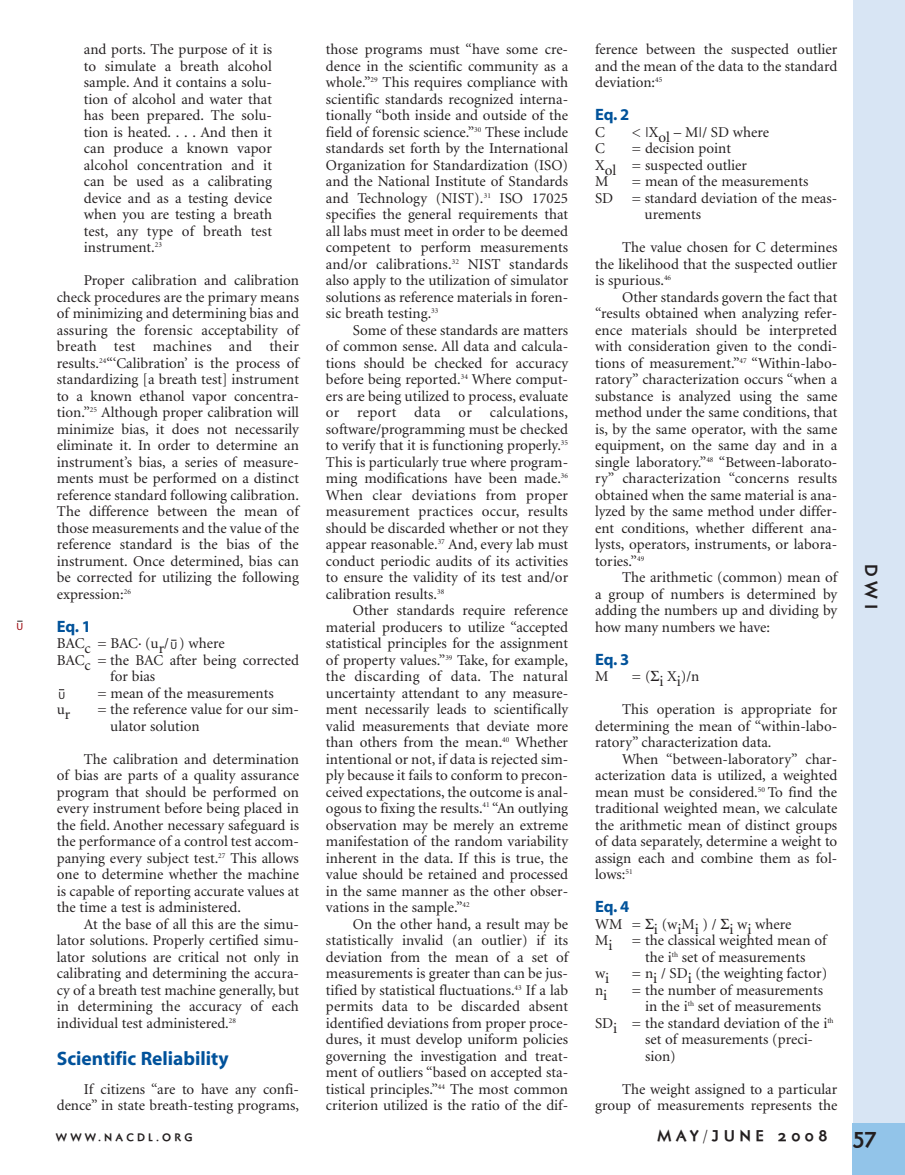
<style>
.page{position:relative;width:905px;height:1175px;background:#fff}
.page>*{position:absolute;margin:0;border:0;box-sizing:border-box;transform-origin:0 0}
.t1{font:700 21px "Naniara";color:#231f20;scale:.95 1}
.t2{font:700 19.5px "Myriad";color:#01529b}
.t3{font:700 16.5px "Myriad";letter-spacing:-.005em;color:#01529a}
.t4{font:700 16.5px "Naniara";color:#231f20}
.t5{font:15px/16.5px "Minion";color:#231f20;text-align:justify}
.t6{font:700 15px "Naniara";letter-spacing:.3em;color:#231f20}
.t7{font:700 10.5px "Naniara";letter-spacing:.3em;color:#231f20}
.t8{font:10.5px "Myriad";color:#231f20}
.t9{font:10.5px "Myriad";color:#9d070d}
</style>
<div class="page">
<div style="left:852px;top:0;width:52px;height:1174px;background:#d8e5f4"></div>
<div style="left:852px;top:1123px;width:52px;height:51px;background:#92c4e9"></div>
<p class="t9" style="left:17px;top:622px;width:8px">U</p>
<p class="t5" style="left:84px;top:42px;width:190px">and ports. The purpose of it is to simulate a breath alcohol sample. And it contains a solu&shy;tion of alcohol and water that has been prepared. The solu&shy;tion is heated. . . . And then it can produce a known vapor alcohol concentration and it can be used as a calibrating device and as a testing device when you are testing a breath test, any type of breath test instrument.<sup>23</sup></p>
<p class="t5" style="left:57px;top:273px;width:244px;text-indent:27px">Proper calibration and calibration check procedures are the primary means of minimizing and determining bias and assuring the forensic acceptability of breath test machines and their results.<sup>24</sup>“‘Calibration’ is the process of standardizing [a breath test] instrument to a known ethanol vapor concentra&shy;tion.”<sup>25</sup> Although proper calibration will minimize bias, it does not necessarily eliminate it. In order to determine an instrument’s bias, a series of measure&shy;ments must be performed on a distinct reference standard following calibration.<br>The difference between the mean of those measurements and the value of the reference standard is the bias of the instrument. Once determined, bias can be corrected for utilizing the following expression:<sup>26</sup></p>
<p class="t3" style="left:57px;top:620px;width:36px">Eq. 1</p>
<p class="t5" style="left:57px;top:636px;width:169px">BACc = BAC. (ur/ ) where</p>
<p class="t5" style="left:57px;top:653px;width:244px">BACc = the BAC after being corrected</p>
<p class="t5" style="left:110px;top:669px;width:46px">for bias</p>
<p class="t5" style="left:97px;top:686px;width:178px">= mean of the measurements</p>
<p class="t5" style="left:57px;top:705px;width:15px">ur</p>
<p class="t5" style="left:110px;top:702px;width:190px;text-indent:-13px">= the reference value for our sim&shy;ulator solution</p>
<p class="t5" style="left:57px;top:752px;width:244px;text-indent:27px">The calibration and determination of bias are parts of a quality assurance program that should be performed on every instrument before being placed in the field. Another necessary safeguard is the performance of a control test accom&shy;panying every subject test.<sup>27</sup> This allows one to determine whether the machine is capable of reporting accurate values at the time a test is administered.</p>
<p class="t5" style="left:57px;top:917px;width:244px;text-indent:27px">At the base of all this are the simu&shy;lator solutions. Properly certified simu&shy;lator solutions are critical not only in calibrating and determining the accura&shy;cy of a breath test machine generally, but in determining the accuracy of each individual test administered.<sup>28</sup></p>
<h2 class="t2" style="left:57px;top:1051px;width:173px">Scientific Reliability</h2>
<p class="t5" style="left:57px;top:1082px;width:244px;text-align:right">If citizens “are to have any confi&shy;dence” in state breath-testing programs,</p>
<p class="t8" style="left:170px;top:641px;width:8px">U</p>
<p class="t8" style="left:58px;top:691px;width:8px">U</p>
<p class="t5" style="left:326px;top:42px;width:244px">those programs must “have some cre&shy;dence in the scientific community as a whole.”<sup>29</sup> This requires compliance with scientific standards recognized interna&shy;tionally “both inside and outside of the field of forensic science.”<sup>30</sup> These include standards set forth by the International Organization for Standardization (ISO) and the National Institute of Standards and Technology (NIST).<sup>31</sup> ISO 17025 specifies the general requirements that all labs must meet in order to be deemed competent to perform measurements and/or calibrations.<sup>32</sup> NIST standards also apply to the utilization of simulator solutions as reference materials in foren&shy;sic breath testing.<sup>33</sup></p>
<p class="t5" style="left:326px;top:323px;width:244px;text-indent:27px">Some of these standards are matters of common sense. All data and calcula&shy;tions should be checked for accuracy before being reported.<sup>34</sup> Where comput&shy;ers are being utilized to process, evaluate or report data or calculations, software/programming must be checked to verify that it is functioning properly.<sup>35<br></sup>This is particularly true where program&shy;ming modifications have been made.<sup>36<br></sup>When clear deviations from proper measurement practices occur, results should be discarded whether or not they appear reasonable.<sup>37</sup> And, every lab must conduct periodic audits of its activities to ensure the validity of its test and/or calibration results.<sup>38</sup></p>
<p class="t5" style="left:326px;top:603px;width:244px;text-indent:27px">Other standards require reference material producers to utilize “accepted statistical principles for the assignment of property values.”<sup>39</sup> Take, for example, the discarding of data. The natural uncertainty attendant to any measure&shy;ment necessarily leads to scientifically valid measurements that deviate more than others from the mean.<sup>40</sup> Whether intentional or not, if data is rejected sim&shy;ply because it fails to conform to precon&shy;ceived expectations, the outcome is anal&shy;ogous to fixing the results.<sup>41</sup> “An outlying observation may be merely an extreme manifestation of the random variability inherent in the data. If this is true, the value should be retained and processed in the same manner as the other obser&shy;vations in the sample.”<sup>42</sup></p>
<p class="t5" style="left:326px;top:917px;width:244px;text-indent:27px">On the other hand, a result may be statistically invalid (an outlier) if its deviation from the mean of a set of measurements is greater than can be jus&shy;tified by statistical fluctuations.<sup>43</sup> If a lab permits data to be discarded absent identified deviations from proper proce&shy;dures, it must develop uniform policies governing the investigation and treat&shy;ment of outliers “based on accepted sta&shy;tistical principles.”<sup>44</sup> The most common criterion utilized is the ratio of the dif-</p>
<p class="t5" style="left:595px;top:42px;width:244px">ference between the suspected outlier and the mean of the data to the standard deviation:<sup>45</sup></p>
<p class="t3" style="left:595px;top:108px;width:36px">Eq. 2</p>
<p class="t5" style="left:595px;top:125px;width:11px">C</p>
<p class="t5" style="left:632px;top:125px;width:138px">&lt; |Xol – M|/ SD where</p>
<p class="t5" style="left:595px;top:141px;width:11px">C</p>
<p class="t5" style="left:595px;top:141px;width:153px;text-align:left;text-indent:37px">= decision point<br>Xol = suspected outlier<br>M</p>
<p class="t5" style="left:632px;top:174px;width:178px">= mean of the measurements</p>
<p class="t5" style="left:595px;top:191px;width:20px">SD</p>
<p class="t5" style="left:644px;top:191px;width:194px;text-indent:-13px">= standard deviation of the meas&shy;urements</p>
<p class="t5" style="left:595px;top:240px;width:244px;text-indent:27px">The value chosen for C determines the likelihood that the suspected outlier is spurious.<sup>46</sup></p>
<p class="t5" style="left:595px;top:290px;width:244px;text-indent:27px">Other standards govern the fact that “results obtained when analyzing refer&shy;ence materials should be interpreted with consideration given to the condi&shy;tions of measurement.”<sup>47</sup> “Within-labo&shy;ratory” characterization occurs “when a substance is analyzed using the same method under the same conditions, that is, by the same operator, with the same equipment, on the same day and in a single laboratory.”<sup>48</sup> “Between-laborato&shy;ry” characterization “concerns results obtained when the same material is ana&shy;lyzed by the same method under differ&shy;ent conditions, whether different ana&shy;lysts, operators, instruments, or labora&shy;tories.”<sup>49</sup></p>
<p class="t5" style="left:595px;top:570px;width:244px;text-indent:27px">The arithmetic (common) mean of a group of numbers is determined by adding the numbers up and dividing by how many numbers we have:</p>
<p class="t3" style="left:595px;top:653px;width:36px">Eq. 3</p>
<p class="t5" style="left:595px;top:669px;width:15px">M</p>
<p class="t5" style="left:632px;top:669px;width:69px">= ( i Xi)/n</p>
<p class="t5" style="left:595px;top:702px;width:244px;text-indent:27px">This operation is appropriate for determining the mean of “within-labo&shy;ratory” characterization data.</p>
<p class="t5" style="left:595px;top:752px;width:244px;text-indent:27px">When “between-laboratory” char&shy;acterization data is utilized, a weighted mean must be considered.<sup>50</sup> To find the traditional weighted mean, we calculate the arithmetic mean of distinct groups of data separately, determine a weight to assign each and combine them as fol&shy;lows:<sup>51</sup></p>
<p class="t3" style="left:595px;top:900px;width:36px">Eq. 4</p>
<p class="t5" style="left:595px;top:915px;width:198px;line-height:18.9px">WM = i (wiMi ) / i wi where<br>Mi</p>
<p class="t5" style="left:632px;top:933px;width:196px;text-align:center">= the classical weighted mean of the i<sup>th</sup> set of measurements</p>
<p class="t5" style="left:595px;top:969px;width:16px">wi</p>
<p class="t5" style="left:632px;top:966px;width:197px">= ni / SDi (the weighting factor)</p>
<p class="t5" style="left:595px;top:985px;width:14px">ni</p>
<p class="t5" style="left:632px;top:983px;width:192px">= the number of measurements</p>
<p class="t5" style="left:645px;top:999px;width:178px">in the i<sup>th</sup> set of measurements</p>
<p class="t5" style="left:595px;top:1016px;width:240px">SDi = the standard deviation of the i<sup>th</sup></p>
<p class="t5" style="left:645px;top:1032px;width:170px">set of measurements (preci-</p>
<p class="t5" style="left:645px;top:1049px;width:32px">sion)</p>
<p class="t5" style="left:595px;top:1082px;width:244px;text-align:right">The weight assigned to a particular group of measurements represents the</p>
<p class="t7" style="left:56px;top:1133px;width:138px">WWW.NACDL.ORG</p>
<p class="t6" style="left:657px;top:1129px;width:171px">MAY/JUNE 2008</p>
<p class="t4" style="left:877px;top:563px;width:47px;rotate:90deg">DWI</p>
<h1 class="t1" style="left:852px;top:1128px;width:27px">57</h1>
</div>
